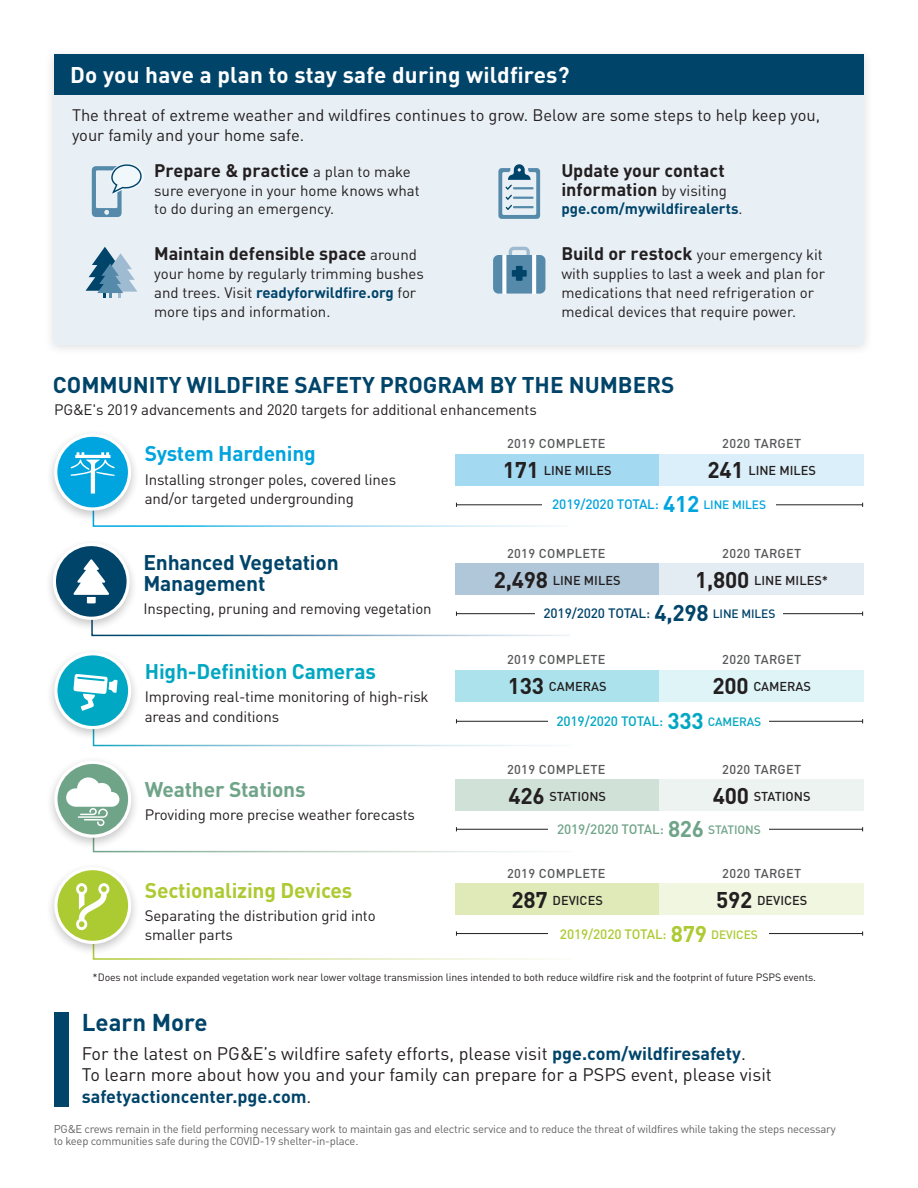
<style>
.page{position:relative;width:918px;height:1188px;background:#fff}
.page>*{position:absolute;margin:0;border:0;box-sizing:border-box;transform-origin:0 0}
.Header_Subtitle{font:700 24px "DINOT";color:#00446a}
.t1{font:700 22.5px "DINOT";color:#00446a}
.t2{font:700 22.5px "DINOT";letter-spacing:.01em;color:#fff}
.t3{font:700 21px/21px "DINOT";letter-spacing:-.01em;color:#00446a}
.t4{font:700 21px "DINOT";letter-spacing:-.01em;color:#00a7c2}
.t5{font:700 21px "DINOT";letter-spacing:-.01em;color:#acca31}
.t6{font:700 21px "DINOT";letter-spacing:-.01em;color:#00a4de}
.t7{font:700 21px "DINOT";letter-spacing:-.01em;color:#70a489}
.Header_Subtitle-2{font:18px/21.6px "DINOT";color:#231f20}
.t8{font:700 18px/18.8px "DINOT";color:#231f20}
.t9{font:16.5px/19.8px "DINOT";color:#231f20}
.t10{font:15px/18.8px "DINOT";letter-spacing:-.01em;color:#231f20}
.t11{font:700 15px "DINOT";color:#00446a}
.t12{font:500 13.5px "DINOT";letter-spacing:-.01em;color:#00446a}
.t13{font:500 13.5px "DINOT";letter-spacing:-.01em;color:#00a4de}
.t14{font:500 13.5px "DINOT";letter-spacing:-.01em;color:#70a489}
.t15{font:500 13.5px "DINOT";letter-spacing:-.01em;color:#00a7c2}
.t16{font:500 13.5px "DINOT";letter-spacing:-.01em;color:#acca31}
.t17{font:500 12.75px "DINOT";color:#231f20}
.t18{font:500 12.75px "DINOT";letter-spacing:.025em;color:#57585a}
.t19{font:11.25px/12px "DINOT";letter-spacing:-.02em;color:#636366}
.t20{font:10.5px "DINOT";letter-spacing:-.01em;color:#231f20}
.s1{font-weight:400;font-size:15px}
.s2{font-weight:400;color:#231f20}
.s3{font-weight:700;font-size:18px}
.s4{font-weight:700;color:#00446a}
.s5{font-weight:700;font-size:22.5px}
.s6{font-size:12px}
</style>
<div class="page">
<div style="left:54px;top:1012px;width:14px;height:95px;background:#00446a"></div>
<div style="left:44px;top:47px;width:830px;height:310px;background:#231f20;opacity:.15"></div>
<div style="left:54px;top:54px;width:810px;height:290px;background:#e8eff5"></div>
<div style="left:54px;top:54px;width:810px;height:40px;background:#00446a"></div>
<svg style="left:92px;top:164px;width:50px;height:53px"></svg>
<svg style="left:493px;top:247px;width:52px;height:47px"></svg>
<svg style="left:86px;top:247px;width:51px;height:51px"></svg>
<svg style="left:498px;top:164px;width:42px;height:55px"></svg>
<div style="left:46px;top:429px;width:94px;height:94px;background:#231f20;opacity:.25"></div>
<svg style="left:56px;top:435px;width:74px;height:74px"></svg>
<div style="left:54px;top:434px;width:77px;height:77px;border:3px solid #fff;border-radius:50%"></div>
<svg style="left:91px;top:611px;width:479px;height:26px"></svg>
<svg style="left:92px;top:720px;width:468px;height:27px"></svg>
<svg style="left:92px;top:828px;width:456px;height:25px"></svg>
<svg style="left:92px;top:883px;width:481px;height:77px"></svg>
<div style="left:46px;top:648px;width:94px;height:94px;background:#231f20;opacity:.25"></div>
<div style="left:56px;top:654px;width:74px;height:74px;background:#00a8c4;border-radius:50%"></div>
<div style="left:54px;top:652px;width:77px;height:77px;border:3px solid #fff;border-radius:50%"></div>
<svg style="left:73px;top:674px;width:45px;height:37px"></svg>
<div style="left:44px;top:538px;width:94px;height:94px;background:#231f20;opacity:.25"></div>
<div style="left:54px;top:545px;width:74px;height:73px;background:#00446a;border-radius:50%"></div>
<div style="left:53px;top:543px;width:77px;height:77px;border:3px solid #fff;border-radius:50%"></div>
<svg style="left:74px;top:559px;width:35px;height:44px"></svg>
<div style="left:46px;top:756px;width:94px;height:94px;background:#231f20;opacity:.25"></div>
<svg style="left:56px;top:762px;width:74px;height:74px;background:#86b29b"></svg>
<div style="left:54px;top:761px;width:77px;height:77px;border:3px solid #fff;border-radius:50%"></div>
<svg style="left:66px;top:777px;width:53px;height:49px"></svg>
<div style="left:46px;top:862px;width:94px;height:94px;background:#231f20;opacity:.25"></div>
<div style="left:56px;top:869px;width:74px;height:73px;background:#acca31;border-radius:50%"></div>
<div style="left:54px;top:867px;width:77px;height:77px;border:3px solid #fff;border-radius:50%"></div>
<svg style="left:76px;top:883px;width:34px;height:47px"></svg>
<div style="left:455px;top:454px;width:204px;height:32px;background:#a4d9f2"></div>
<div style="left:659px;top:454px;width:205px;height:32px;background:#daeff9"></div>
<div style="left:455px;top:670px;width:204px;height:32px;background:#abe2eb"></div>
<div style="left:659px;top:670px;width:205px;height:32px;background:#def4f7"></div>
<div style="left:455px;top:563px;width:204px;height:32px;background:#b0c7d9"></div>
<div style="left:659px;top:563px;width:205px;height:32px;background:#e4ecf3"></div>
<div style="left:455px;top:779px;width:204px;height:32px;background:#d0e1d8"></div>
<div style="left:659px;top:779px;width:205px;height:32px;background:#ecf3f0"></div>
<div style="left:455px;top:884px;width:204px;height:31px;background:#e0eab9"></div>
<div style="left:659px;top:884px;width:205px;height:31px;background:#f1f6e1"></div>
<hr style="left:456px;top:505px;width:407px;height:1px;background:#231f20">
<svg style="left:70px;top:438px;width:498px;height:89px"></svg>
<hr style="left:456px;top:721px;width:407px;height:1px;background:#231f20">
<hr style="left:456px;top:829px;width:407px;height:1px;background:#231f20">
<hr style="left:456px;top:933px;width:407px;height:1px;background:#231f20">
<hr style="left:456px;top:613px;width:407px;height:1px;background:#231f20">
<div style="left:542px;top:488px;width:234px;height:32px;background:#fff"></div>
<div style="left:536px;top:596px;width:247px;height:33px;background:#fff"></div>
<div style="left:549px;top:704px;width:220px;height:32px;background:#fff"></div>
<div style="left:549px;top:812px;width:220px;height:33px;background:#fff"></div>
<div style="left:549px;top:917px;width:220px;height:32px;background:#fff"></div>
<p class="t2" style="left:70px;top:57px;width:501px">Do you have a plan to stay safe during wildfires?</p>
<p class="t9" style="left:72px;top:104px;width:750px">The threat of extreme weather and wildfires continues to grow. Below are some steps to help keep you, your family and your home safe.</p>
<p class="t8" style="left:154px;top:159px;width:258px">Prepare &amp; practice <span class="s1">a plan to make</span></p>
<p class="t10" style="left:154px;top:180px;width:267px">sure everyone in your home knows what to do during an emergency.</p>
<p class="t8" style="left:561px;top:159px;width:167px">Update your contact information <span class="s1">by visiting</span></p>
<p class="t11" style="left:561px;top:197px;width:183px">pge.com/mywildfirealerts<span class="s2">.</span></p>
<p class="t10" style="left:561px;top:244px;width:265px"><span class="s3">Build or restock</span> your emergency kit with supplies to last a week and plan for medications that need refrigeration or medical devices that require power.</p>
<p class="t8" style="left:154px;top:243px;width:264px">Maintain defensible space <span class="s1">around</span></p>
<p class="t10" style="left:154px;top:263px;width:271px">your home by regularly trimming bushes and trees. Visit <span class="s4">readyforwildfire.org</span> for more tips and information.</p>
<p class="t1" style="left:53px;top:367px;width:623px">COMMUNITY WILDFIRE SAFETY PROGRAM BY THE NUMBERS</p>
<p class="t10" style="left:54px;top:399px;width:484px">PG&amp;E's 2019 advancements and 2020 targets for additional enhancements</p>
<p class="t6" style="left:145px;top:437px;width:173px">System Hardening</p>
<p class="t10" style="left:145px;top:468px;width:253px;line-height:19.5px">Installing stronger poles, covered lines and/or targeted undergrounding</p>
<p class="t3" style="left:143px;top:550px;width:197px">Enhanced Vegetation<br>Management</p>
<p class="t10" style="left:143px;top:598px;width:290px">Inspecting, pruning and removing vegetation</p>
<p class="t4" style="left:145px;top:655px;width:232px">High-Definition Cameras</p>
<p class="t10" style="left:145px;top:686px;width:285px;line-height:19.5px">Improving real-time monitoring of high-risk areas and conditions</p>
<p class="t7" style="left:145px;top:773px;width:162px">Weather Stations</p>
<p class="t10" style="left:145px;top:804px;width:272px">Providing more precise weather forecasts</p>
<p class="t5" style="left:145px;top:874px;width:209px">Sectionalizing Devices</p>
<p class="t10" style="left:145px;top:904px;width:232px;line-height:19.5px">Separating the distribution grid into smaller parts</p>
<p class="t18" style="left:507px;top:434px;width:100px">2019 COMPLETE</p>
<p class="t18" style="left:722px;top:434px;width:81px">2020 TARGET</p>
<p class="t17" style="left:503px;top:461px;width:110px"><span class="s5">171</span> LINE MILES</p>
<p class="t17" style="left:707px;top:461px;width:110px"><span class="s5">241</span> LINE MILES</p>
<p class="t13" style="left:552px;top:494px;width:215px">2019/2020 TOTAL: <span class="s5">412</span> <span class="s6">LINE MILES</span></p>
<p class="t18" style="left:507px;top:543px;width:100px">2019 COMPLETE</p>
<p class="t18" style="left:722px;top:543px;width:81px">2020 TARGET</p>
<p class="t17" style="left:494px;top:570px;width:128px"><span class="s5">2,498</span> LINE MILES</p>
<p class="t17" style="left:695px;top:570px;width:135px"><span class="s5">1,800</span> LINE MILES*</p>
<p class="t12" style="left:544px;top:603px;width:233px">2019/2020 TOTAL: <span class="s5">4,298</span> <span class="s6">LINE MILES</span></p>
<p class="t18" style="left:507px;top:650px;width:100px">2019 COMPLETE</p>
<p class="t18" style="left:722px;top:650px;width:81px">2020 TARGET</p>
<p class="t17" style="left:508px;top:677px;width:100px"><span class="s5">133</span> CAMERAS</p>
<p class="t17" style="left:712px;top:677px;width:100px"><span class="s5">200</span> CAMERAS</p>
<p class="t15" style="left:556px;top:711px;width:206px">2019/2020 TOTAL: <span class="s5">333</span> <span class="s6">CAMERAS</span></p>
<p class="t18" style="left:507px;top:759px;width:100px">2019 COMPLETE</p>
<p class="t18" style="left:722px;top:759px;width:81px">2020 TARGET</p>
<p class="t17" style="left:508px;top:786px;width:99px"><span class="s5">426</span> STATIONS</p>
<p class="t17" style="left:713px;top:786px;width:99px"><span class="s5">400</span> STATIONS</p>
<p class="t14" style="left:557px;top:819px;width:205px">2019/2020 TOTAL: <span class="s5">826</span> <span class="s6">STATIONS</span></p>
<p class="t18" style="left:507px;top:864px;width:100px">2019 COMPLETE</p>
<p class="t18" style="left:722px;top:864px;width:81px">2020 TARGET</p>
<p class="t17" style="left:512px;top:891px;width:93px"><span class="s5">287</span> DEVICES</p>
<p class="t17" style="left:716px;top:891px;width:93px"><span class="s5">592</span> DEVICES</p>
<p class="t16" style="left:560px;top:923px;width:199px">2019/2020 TOTAL: <span class="s5">879</span> <span class="s6">DEVICES</span></p>
<p class="t20" style="left:93px;top:970px;width:725px">*Does not include expanded vegetation work near lower voltage transmission lines intended to both reduce wildfire risk and the footprint of future PSPS events.</p>
<p class="Header_Subtitle" style="left:82px;top:1004px;width:127px">Learn More</p>
<p class="Header_Subtitle-2" style="left:82px;top:1041px;width:692px">For the latest on PG&amp;E’s wildfire safety efforts, please visit <span class="s4">pge.com/wildfiresafety</span>.<br>To learn more about how you and your family can prepare for a PSPS event, please visit <span class="s4">safetyactioncenter.pge.com</span>.</p>
<p class="t19" style="left:54px;top:1122px;width:784px">PG&amp;E crews remain in the field performing necessary work to maintain gas and electric service and to reduce the threat of wildfires while taking the steps necessary to keep communities safe during the COVID-19 shelter-in-place.</p>
</div>
